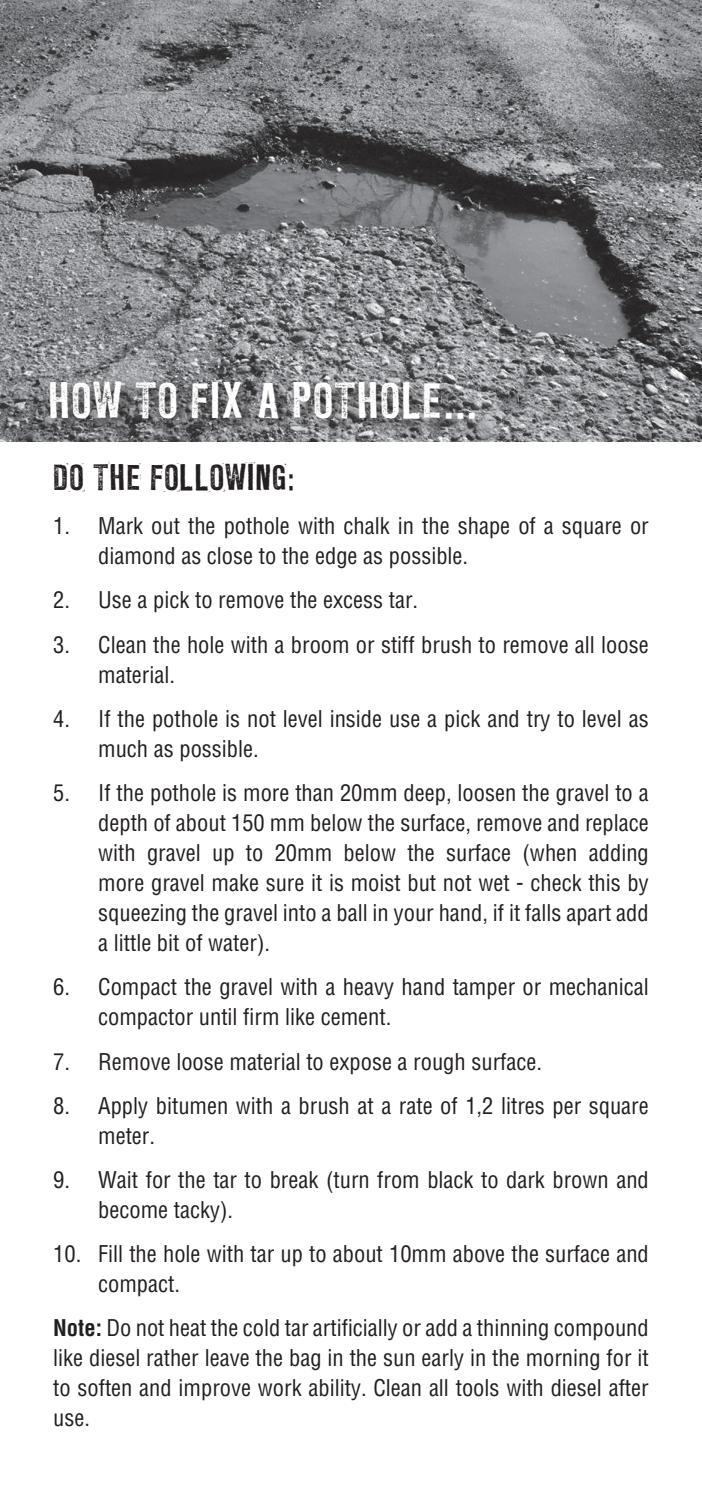
<style>
.page{position:relative;width:702px;height:1489px;background:#fff}
.page>*{position:absolute;margin:0;border:0;box-sizing:border-box;transform-origin:0 0}
.t1{font:45px "LL Rubber Grotesque";color:#fff}
.t2{font:32.5px "LL Rubber Grotesque";color:#231f20}
.t3{font:condensed 22.5px/30px "Helvetica";color:#231f20}
.s1{font-weight:700}
</style>
<div class="page">
<img style="left:0;top:0;width:702px;height:441px">
<div style="left:45px;top:375px;width:449px;height:63px;background:#231f20;opacity:.75"></div>
<p class="t1" style="left:48px;top:372px;width:431px">HOW TO FIX A POTHOLE...</p>
<p class="t2" style="left:53px;top:457px;width:244px">DO THE FOLLOWING:</p>
<p class="t3" style="left:98px;top:510px;width:552px;text-indent:-45px">1. Mark out the pothole with chalk in the shape of a square or diamond as close to the edge as possible.</p>
<p class="t3" style="left:53px;top:585px;width:366px">2. Use a pick to remove the excess tar.</p>
<p class="t3" style="left:98px;top:629px;width:552px;text-indent:-45px">3. Clean the hole with a broom or stiff brush to remove all loose material.</p>
<p class="t3" style="left:98px;top:703px;width:552px;text-indent:-45px">4. If the pothole is not level inside use a pick and try to level as much as possible.</p>
<p class="t3" style="left:98px;top:777px;width:552px;text-align:justify;text-indent:-45px">5. If the pothole is more than 20mm deep, loosen the gravel to a depth of about 150 mm below the surface, remove and replace with gravel up to 20mm below the surface (when adding more gravel make sure it is moist but not wet - check this by squeezing the gravel into a ball in your hand, if it falls apart add a little bit of water).</p>
<p class="t3" style="left:98px;top:971px;width:552px;text-indent:-45px">6. Compact the gravel with a heavy hand tamper or mechanical compactor until firm like cement.</p>
<p class="t3" style="left:53px;top:1045px;width:490px">7. Remove loose material to expose a rough surface.</p>
<p class="t3" style="left:98px;top:1090px;width:552px;text-indent:-45px">8. Apply bitumen with a brush at a rate of 1,2 litres per square meter.</p>
<p class="t3" style="left:98px;top:1164px;width:552px;text-indent:-45px">9. Wait for the tar to break (turn from black to dark brown and become tacky).</p>
<p class="t3" style="left:98px;top:1238px;width:552px;text-indent:-45px">10. Fill the hole with tar up to about 10mm above the surface and compact.</p>
<p class="t3" style="left:53px;top:1312px;width:597px;text-align:justify"><span class="s1">Note:</span> Do not heat the cold tar artificially or add a thinning compound like diesel rather leave the bag in the sun early in the morning for it to soften and improve work ability. Clean all tools with diesel after use.</p>
</div>
